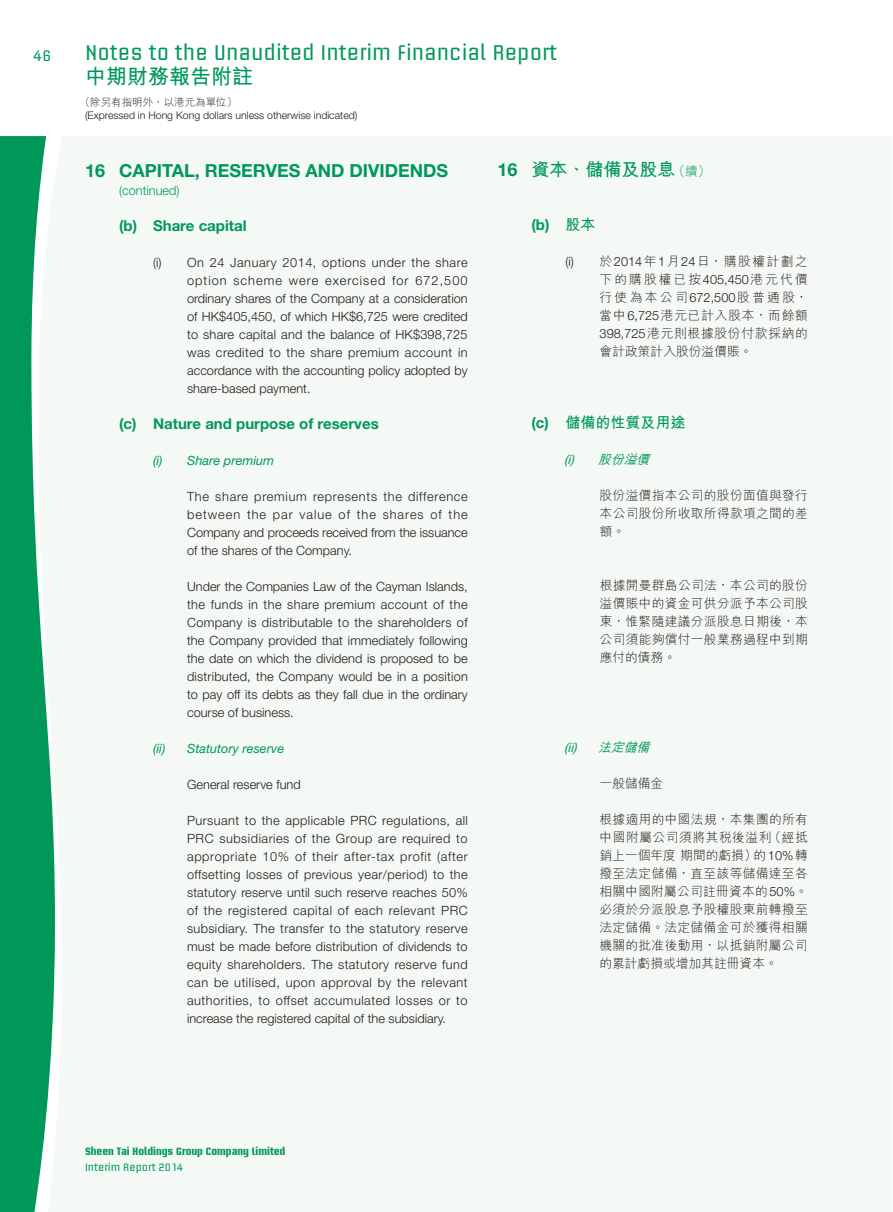
<style>
.page{position:relative;width:893px;height:1212px;background:#fff}
.page>*{position:absolute;margin:0;border:0;box-sizing:border-box;transform-origin:0 0}
.t1{font:21px "Briem Akademi Std";color:#009859}
.t2{font:700 21px "M Hei HK";color:#009859}
.t3{font:700 18px "Helvetica Neue LT Std";color:#009859}
.t4{font:700 18px "M Hei HK";color:#009859}
.t5{font:700 15px "Helvetica Neue LT Std";color:#009859}
.t6{font:700 15px "M Hei HK";color:#009859}
.t7{font:15px "Briem Akademi Std";color:#009859}
.t8{font:300 12.75px/18px "Helvetica Neue LT Std";color:#231916;text-align:justify}
.t9{font:300 12.75px/18px "M Hei HK";letter-spacing:.025em;color:#231916;text-align:justify}
.t10{font:italic 12.75px "Helvetica Neue LT Std";color:#009859}
.t11{font:300 12.75px "Helvetica Neue LT Std";color:#009859}
.t12{font:italic 12.75px "Helvetica Neue LT Std";color:#009859}
.t13{font:italic 500 12.75px "M Hei HK";color:#009859}
.t14{font:300 10.5px "Helvetica Neue LT Std";color:#231916}
.t15{font:700 10.5px "Briem Akademi Std";color:#009859}
.t16{font:10.5px "Briem Akademi Std";color:#009859}
.t17{font:300 10.5px "M Hei HK";color:#231916}
.s1{font-family:"Helvetica Neue LT Std"}
.s2{font-weight:300;font-size:12.75px}
.s3{font-family:"M Hei HK"}
.s4{font-family:"Helvetica Neue LT Std";font-weight:400}
.s5{font-family:"M Hei HK";font-weight:500}
</style>
<div class="page">
<div style="left:55px;top:136px;width:837px;height:1076px;background:#f4f9f6"></div>
<svg style="left:0;top:136px;width:55px;height:1076px;fill:#009859"></svg>
<p class="t7" style="left:34px;top:48px;width:19px">46</p>
<h1 class="t1" style="left:85px;top:41px;width:474px">Notes to the Unaudited Interim Financial Report</h1>
<h1 class="t2" style="left:85px;top:61px;width:169px">中期財務報告附註</h1>
<p class="t17" style="left:80px;top:97px;width:159px">（除另有指明外，以港元為單位）</p>
<p class="t14" style="left:85px;top:109px;width:274px">(Expressed in Hong Kong dollars unless otherwise indicated)</p>
<h2 class="t3" style="left:85px;top:159px;width:59px">16 Capital</h2>
<h2 class="t3" style="left:195px;top:159px;width:23px">, reserves</h2>
<h2 class="t3" style="left:306px;top:159px;width:14px">and</h2>
<h2 class="t3" style="left:350px;top:159px;width:12px">dividends</h2>
<p class="t11" style="left:119px;top:182px;width:62px">(continued)</p>
<p class="t5" style="left:119px;top:216px;width:129px">(b) Share capital</p>
<p class="t8" style="left:187px;top:253px;width:282px;text-indent:-34px">(i) On 24 January 2014, options under the share option scheme were exercised for 672,500 ordinary shares of the Company at a consideration of HK$405,450, of which HK$6,725 were credited to share capital and the balance of HK$398,725 was credited to the share premium account in accordance with the accounting policy adopted by share-based payment.</p>
<p class="t5" style="left:119px;top:414px;width:261px">(c) Nature and purpose of reserves</p>
<p class="t10" style="left:153px;top:452px;width:123px">(i) Share premium</p>
<p class="t8" style="left:187px;top:487px;width:282px">The share premium represents the difference between the par value of the shares of the Company and proceeds received from the issuance of the shares of the Company.</p>
<p class="t8" style="left:187px;top:577px;width:282px">Under the Companies Law of the Cayman Islands, the funds in the share premium account of the Company is distributable to the shareholders of the Company provided that immediately following the date on which the dividend is proposed to be distributed, the Company would be in a position to pay off its debts as they fall due in the ordinary course of business.</p>
<p class="t10" style="left:153px;top:740px;width:133px">(ii) Statutory reserve</p>
<p class="t8" style="left:187px;top:775px;width:115px">General reserve fund</p>
<p class="t8" style="left:187px;top:811px;width:282px">Pursuant to the applicable PRC regulations, all PRC subsidiaries of the Group are required to appropriate 10% of their after-tax profit (after offsetting losses of previous year/period) to the statutory reserve until such reserve reaches 50% of the registered capital of each relevant PRC subsidiary. The transfer to the statutory reserve must be made before distribution of dividends to equity shareholders. The statutory reserve fund can be utilised, upon approval by the relevant authorities, to offset accumulated losses or to increase the registered capital of the subsidiary.</p>
<h2 class="t4" style="left:497px;top:156px;width:215px"><span class="s1">16</span> 資本、儲備及股息<span class="s2">（續）</span></h2>
<p class="t5" style="left:531px;top:215px;width:66px">(b) <span class="s3">股本</span></p>
<p class="t9" style="left:599px;top:252px;width:210px;text-indent:-34px"><span class="s1">(i)</span> 於<span class="s1">2014</span>年<span class="s1">1</span>月<span class="s1">24</span>日，購股權計劃之下的購股權已按<span class="s1">405,450</span>港元代價行使為本公司<span class="s1">672,500</span>股普通股，當中<span class="s1">6,725</span>港元已計入股本，而餘額<span class="s1">398,725</span>港元則根據股份付款採納的會計政策計入股份溢價賬。</p>
<p class="t6" style="left:531px;top:411px;width:156px"><span class="s1">(c)</span> 儲備的性質及用途</p>
<p class="t13" style="left:564px;top:450px;width:91px"><span class="s4">(i)</span> 股份溢價</p>
<p class="t9" style="left:600px;top:486px;width:210px">股份溢價指本公司的股份面值與發行本公司股份所收取所得款項之間的差額。</p>
<p class="t9" style="left:600px;top:576px;width:210px">根據開曼群島公司法，本公司的股份溢價賬中的資金可供分派予本公司股東，惟緊隨建議分派股息日期後，本公司須能夠償付一般業務過程中到期應付的債務。</p>
<p class="t12" style="left:564px;top:740px;width:91px">(ii) <span class="s5">法定儲備</span></p>
<p class="t9" style="left:600px;top:774px;width:65px">一般儲備金</p>
<p class="t9" style="left:599px;top:810px;width:210px">根據適用的中國法規，本集團的所有中國附屬公司須將其稅後溢利（經抵銷上一個年度期間的虧損）的<span class="s1">10%</span>轉撥至法定儲備，直至該等儲備達至各相關中國附屬公司註冊資本的<span class="s1">50%</span>。必須於分派股息予股權股東前轉撥至法定儲備。法定儲備金可於獲得相關機關的批准後動用，以抵銷附屬公司的累計虧損或增加其註冊資本。</p>
<p class="t15" style="left:85px;top:1145px;width:202px">Sheen Tai Holdings Group Company Limited</p>
<p class="t16" style="left:85px;top:1162px;width:100px">Interim Report 2014</p>
</div>
